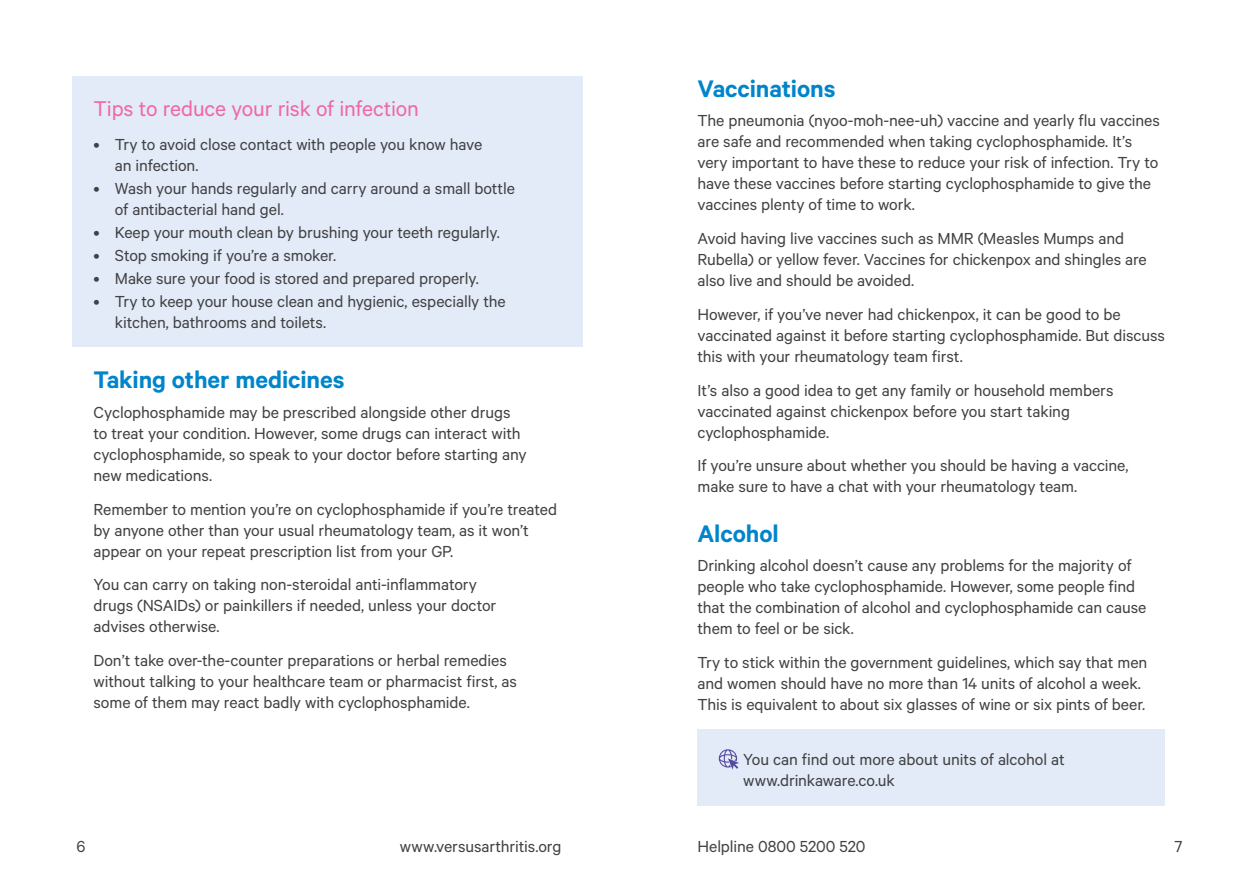
<style>
.page{position:relative;width:1259px;height:893px;background:#fff}
.page>*{position:absolute;margin:0;border:0;box-sizing:border-box;transform-origin:0 0}
.t1{font:600 27px "Calibre";letter-spacing:-.005em;color:#0085ca}
.t2{font:24px "Calibre";letter-spacing:-.01em;color:#f067a6}
.t3{font:18px/21px "Calibre";letter-spacing:-.005em;color:#414042}
</style>
<div class="page">
<div style="left:72px;top:77px;width:511px;height:270px;background:#e2ebf7"></div>
<div style="left:697px;top:729px;width:468px;height:77px;background:#e2ebf7"></div>
<svg style="left:719px;top:749px;width:20px;height:21px"></svg>
<h2 class="t2" style="left:94px;top:94px;width:327px">Tips to reduce your risk of infection</h2>
<p class="t3" style="left:115px;top:133px;width:369px;text-indent:-21px">• Try to avoid close contact with people you know have an infection.</p>
<p class="t3" style="left:115px;top:177px;width:401px;text-indent:-21px">• Wash your hands regularly and carry around a small bottle of antibacterial hand gel.</p>
<p class="t3" style="left:94px;top:221px;width:408px">• Keep your mouth clean by brushing your teeth regularly.</p>
<p class="t3" style="left:94px;top:244px;width:244px">• Stop smoking if you’re a smoker.</p>
<p class="t3" style="left:94px;top:267px;width:387px">• Make sure your food is stored and prepared properly.</p>
<p class="t3" style="left:115px;top:290px;width:392px;text-indent:-21px">• Try to keep your house clean and hygienic, especially the kitchen, bathrooms and toilets.</p>
<h1 class="t1" style="left:94px;top:364px;width:252px">Taking other medicines</h1>
<p class="t3" style="left:94px;top:401px;width:434px">Cyclophosphamide may be prescribed alongside other drugs to treat your condition. However, some drugs can interact with cyclophosphamide, so speak to your doctor before starting any new medications.</p>
<p class="t3" style="left:94px;top:498px;width:465px">Remember to mention you’re on cyclophosphamide if you’re treated by anyone other than your usual rheumatology team, as it won’t appear on your repeat prescription list from your GP.</p>
<p class="t3" style="left:94px;top:574px;width:404px">You can carry on taking non-steroidal anti-inflammatory drugs (NSAIDs) or painkillers if needed, unless your doctor advises otherwise.</p>
<p class="t3" style="left:94px;top:649px;width:425px">Don’t take over-the-counter preparations or herbal remedies without talking to your healthcare team or pharmacist first, as some of them may react badly with cyclophosphamide.</p>
<h1 class="t1" style="left:697px;top:72px;width:139px">Vaccinations</h1>
<p class="t3" style="left:697px;top:110px;width:464px">The pneumonia (nyoo-moh-nee-uh) vaccine and yearly flu vaccines are safe and recommended when taking cyclophosphamide. It’s very important to have these to reduce your risk of infection. Try to have these vaccines before starting cyclophosphamide to give the vaccines plenty of time to work.</p>
<p class="t3" style="left:697px;top:227px;width:451px">Avoid having live vaccines such as MMR (Measles Mumps and<br>Rubella) or yellow fever. Vaccines for chickenpox and shingles are also live and should be avoided.</p>
<p class="t3" style="left:697px;top:303px;width:469px">However, if you’ve never had chickenpox, it can be good to be vaccinated against it before starting cyclophosphamide. But discuss this with your rheumatology team first.</p>
<p class="t3" style="left:697px;top:379px;width:417px">It’s also a good idea to get any family or household members vaccinated against chickenpox before you start taking cyclophosphamide.</p>
<p class="t3" style="left:697px;top:455px;width:432px">If you’re unsure about whether you should be having a vaccine, make sure to have a chat with your rheumatology team.</p>
<h1 class="t1" style="left:697px;top:517px;width:83px">Alcohol</h1>
<p class="t3" style="left:697px;top:555px;width:450px">Drinking alcohol doesn’t cause any problems for the majority of people who take cyclophosphamide. However, some people find that the combination of alcohol and cyclophosphamide can cause them to feel or be sick.</p>
<p class="t3" style="left:697px;top:651px;width:451px">Try to stick within the government guidelines, which say that men and women should have no more than 14 units of alcohol a week.<br>This is equivalent to about six glasses of wine or six pints of beer.</p>
<p class="t3" style="left:743px;top:748px;width:323px">You can find out more about units of alcohol at www.drinkaware.co.uk</p>
<p class="t3" style="left:77px;top:835px;width:10px">6</p>
<p class="t3" style="left:400px;top:835px;width:163px">www.versusarthritis.org</p>
<p class="t3" style="left:697px;top:835px;width:169px">Helpline 0800 5200 520</p>
<p class="t3" style="left:1174px;top:835px;width:9px">7</p>
</div>
